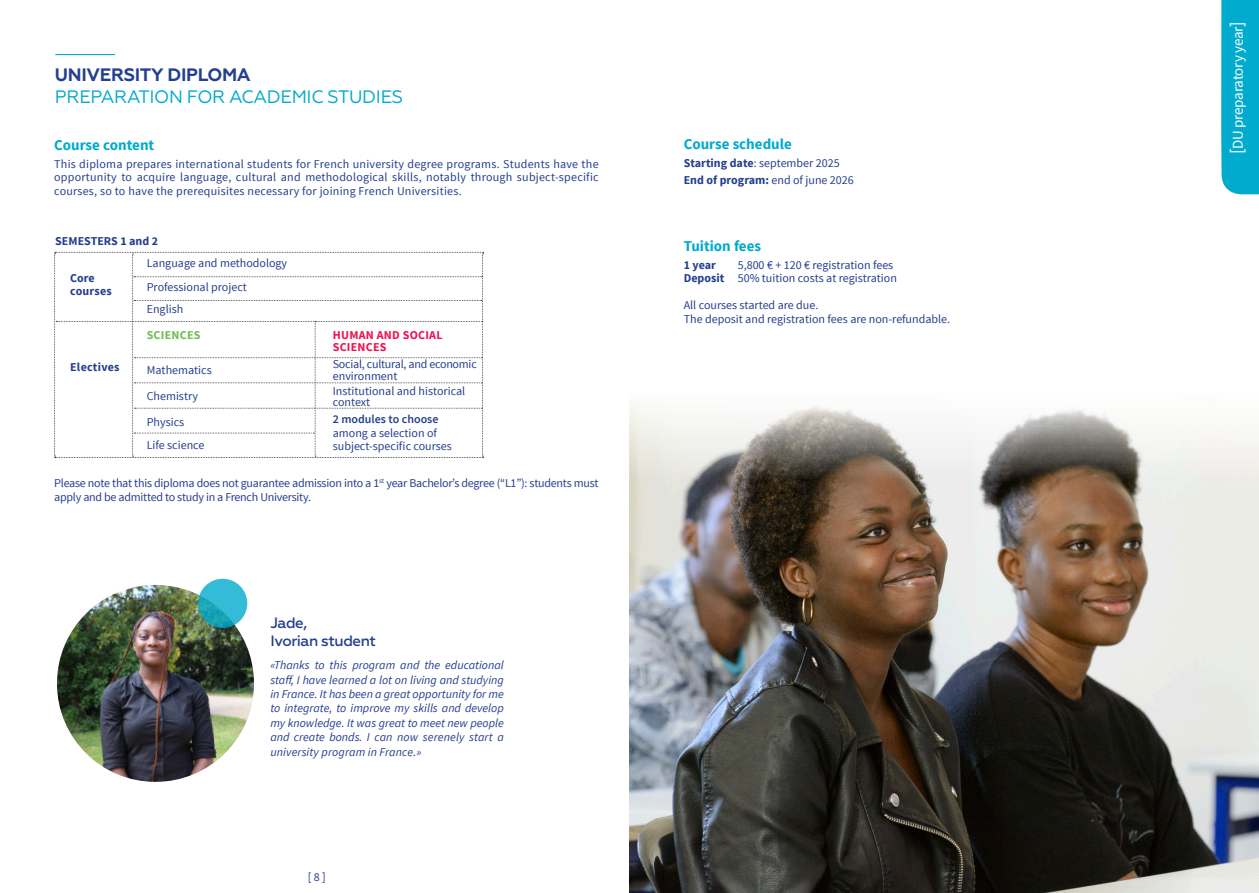
<style>
.page{position:relative;width:1259px;height:893px;background:#fff}
.page>*{position:absolute;margin:0;border:0;box-sizing:border-box;transform-origin:0 0}
.t1{font:18px "Geometria";letter-spacing:-.02em;color:#00abcd}
.t2{font:700 18px "Geometria";letter-spacing:-.02em;color:#253f8e}
.t3{font:700 15px "Source Sans Pro";color:#00abcd}
.t4{font:500 15px "Geometria";letter-spacing:-.03em;color:#253f8e}
.t5{font:15px "Source Sans Pro";letter-spacing:-.015em;color:#fff}
.t6{font:12px/13.5px "Source Sans Pro";color:#253f8e}
.t7{font:italic 12px/14.4px "Source Sans Pro";letter-spacing:.01em;color:#253f8e;text-align:justify}
.t8{font:12px/12px "Source Sans Pro";letter-spacing:-.02em;color:#253f8e}
.t9{font:700 12px "Source Sans Pro";color:#253f8e}
.t10{font:700 12px "Source Sans Pro";letter-spacing:.02em;color:#ed1352}
.t11{font:700 12px "Source Sans Pro";letter-spacing:.02em;color:#253f8e}
.t12{font:700 12px "Source Sans Pro";letter-spacing:.02em;color:#6fbf54}
.s1{font-weight:600}
.s2{font-weight:700}
.s3{font-weight:400}
.s4{font-size:18px}
</style>
<div class="page">
<div style="left:1221px;top:0;width:38px;height:195px;background:#00abcd"></div>
<hr style="left:55px;top:54px;width:60px;height:1px;background:#00abcd">
<hr style="left:53px;top:250px;width:432px;height:3px;background:#231f20;opacity:.75">
<hr style="left:54px;top:455px;width:430px;height:3px;background:#4a4849">
<div style="left:53px;top:252px;width:5px;height:205px;background:#fff"></div>
<div style="left:481px;top:252px;width:5px;height:205px;background:#fff"></div>
<img style="left:57px;top:585px;width:197px;height:197px;border-radius:98px">
<svg style="left:198px;top:579px;width:49px;height:49px;background:#2ab2cb"></svg>
<hr style="left:133px;top:274px;width:351px;height:3px;background:#fafafa">
<hr style="left:133px;top:298px;width:351px;height:3px;background:#fbfbfb">
<hr style="left:133px;top:380px;width:351px;height:3px;background:#f9f9f9">
<hr style="left:133px;top:406px;width:351px;height:3px;background:#fafafa">
<svg style="left:54px;top:252px;width:429px;height:206px"></svg>
<hr style="left:133px;top:431px;width:183px;height:3px;background:#231f20;opacity:.75">
<img style="left:630px;top:403px;width:629px;height:490px">
<p class="t2" style="left:55px;top:65px;width:197px">UNIVERSITY DIPLOMA</p>
<p class="t1" style="left:55px;top:86px;width:350px">PREPARATION FOR ACADEMIC STUDIES</p>
<p class="t3" style="left:54px;top:135px;width:102px">Course content</p>
<p class="t6" style="left:54px;top:157px;width:546px;text-align:justify">This diploma prepares international students for French university degree programs. Students have the opportunity to acquire language, cultural and methodological skills, notably through subject-specific courses, so to have the prerequisites necessary for joining French Universities.</p>
<p class="t9" style="left:55px;top:233px;width:104px">SEMESTERS 1 and 2</p>
<p class="t9" style="left:70px;top:270px;width:26px">Core</p>
<p class="t11" style="left:70px;top:284px;width:43px">courses</p>
<p class="t6" style="left:147px;top:257px;width:142px">Language and methodology</p>
<p class="t6" style="left:147px;top:281px;width:102px">Professional project</p>
<p class="t6" style="left:147px;top:303px;width:38px">English</p>
<p class="t12" style="left:147px;top:327px;width:55px">SCIENCES</p>
<p class="t6" style="left:147px;top:363px;width:67px">Mathematics</p>
<p class="t6" style="left:147px;top:390px;width:53px">Chemistry</p>
<p class="t6" style="left:147px;top:415px;width:39px">Physics</p>
<p class="t6" style="left:147px;top:439px;width:59px">Life science</p>
<p class="t10" style="left:333px;top:327px;width:111px">HUMAN AND SOCIAL</p>
<p class="t10" style="left:333px;top:339px;width:55px">SCIENCES</p>
<p class="t8" style="left:333px;top:359px;width:145px">Social, cultural, and economic environment</p>
<p class="t6" style="left:333px;top:386px;width:134px;line-height:10.5px">Institutional and historical context</p>
<p class="t6" style="left:333px;top:413px;width:121px"><span class="s1">2 modules to choose </span>among a selection of subject-specific courses</p>
<p class="t8" style="left:54px;top:477px;width:546px;line-height:13.5px">Please note that this diploma does not guarantee admission into a 1<sup>st</sup> year Bachelor’s degree (“L1”): students must apply and be admitted to study in a French University.</p>
<p class="t11" style="left:70px;top:360px;width:51px">Electives</p>
<p class="t4" style="left:270px;top:614px;width:38px">Jade,</p>
<p class="t4" style="left:270px;top:632px;width:107px">Ivorian student</p>
<p class="t7" style="left:270px;top:658px;width:235px">«Thanks to this program and the educational staff, I have learned a lot on living and studying in France. It has been a great opportunity for me to integrate, to improve my skills and develop my knowledge. It was great to meet new people and create bonds. I can now serenely start a university program in France.»</p>
<p class="t6" style="left:308px;top:870px;width:20px">[ 8 ]</p>
<p class="t3" style="left:684px;top:135px;width:110px">Course schedule</p>
<p class="t6" style="left:684px;top:157px;width:157px"><span class="s2">Starting date</span>: september 2025</p>
<p class="t9" style="left:684px;top:172px;width:172px">End of program: <span class="s3">end of june 2026</span></p>
<p class="t3" style="left:684px;top:237px;width:79px">Tuition fees</p>
<p class="t9" style="left:684px;top:257px;width:34px">1 year</p>
<p class="t6" style="left:738px;top:258px;width:157px">5,800 € + 120 € registration fees</p>
<p class="t6" style="left:684px;top:272px;width:215px"><span class="s2">Deposit</span> 50% tuition costs at registration</p>
<p class="t6" style="left:684px;top:299px;width:136px">All courses started are due.</p>
<p class="t6" style="left:684px;top:312px;width:268px">The deposit and registration fees are non-refundable.</p>
<p class="t5" style="left:1228px;top:154px;width:135px;rotate:-90deg"><span class="s4">[</span>DU preparatory year<span class="s4">]</span></p>
</div>
